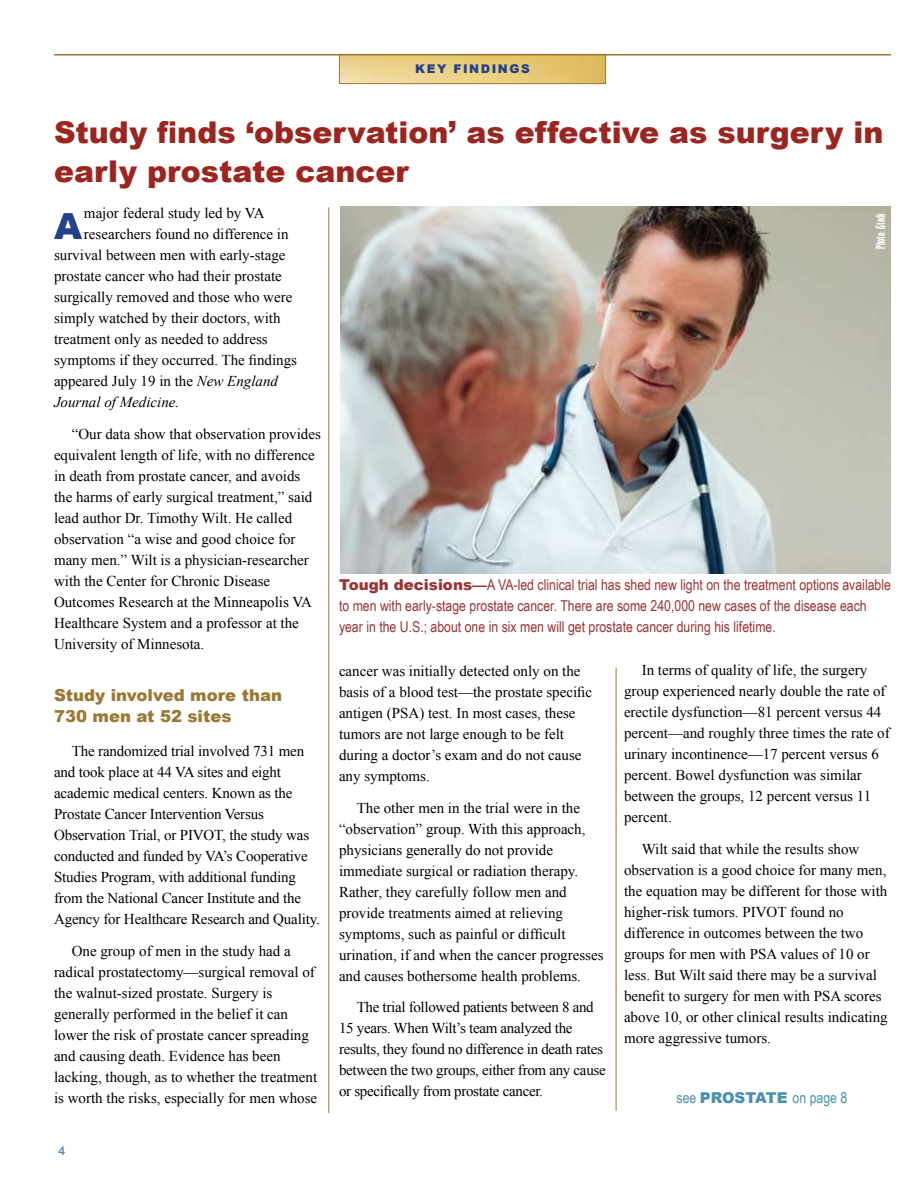
<style>
.page{position:relative;width:918px;height:1188px;background:#fff}
.page>*{position:absolute;margin:0;border:0;box-sizing:border-box;transform-origin:0 0}
.t1{font:900 36px "Arial";color:#23408d}
.t2{font:900 30px/39px "Arial";color:#9d2520}
.t3{font:900 16.5px/21px "Arial";color:#9a7934}
.t4{font:15px/21px "Times New Roman";color:#000}
.t5{font:15px/21px "Arial Narrow";color:#9a3434}
.t6{font:15px/21px "Times New Roman";letter-spacing:-.02em;color:#000}
.t7{font:italic 15px "Times New Roman";color:#000}
.t8{font:15px "Arial Narrow";color:#4b91ad}
.t9{font:700 extra-condensed 12px "Gill Sans";color:#fff}
.t10{font:900 12px "Arial";color:#23408d}
.s1{font-style:italic}
.s2{font-family:"Arial";font-weight:900}
</style>
<div class="page">
<img style="left:341px;top:56px;width:263px;height:26px">
<div style="left:339px;top:54px;width:267px;height:30px;border:1px solid #9a7934"></div>
<hr style="left:54px;top:54px;width:837px;height:2px;background:#9a7934">
<img style="left:340px;top:206px;width:551px;height:367px">
<hr style="left:328px;top:207px;width:1px;height:906px;background:#9a7934">
<hr style="left:616px;top:668px;width:1px;height:443px;background:#9a7934">
<p class="t10" style="left:415px;top:60px;width:49px">Key findings</p>
<h2 class="t2" style="left:54px;top:112px;width:831px">Study finds ‘observation’ as effective as surgery in early prostate cancer</h2>
<h1 class="t1" style="left:54px;top:200px;width:30px">A</h1>
<p class="t4" style="left:84px;top:202px;width:182px">major federal study led by VA</p>
<p class="t9" style="left:873px;top:249px;width:37px;rotate:-90deg">Photo: iStock</p>
<p class="t4" style="left:84px;top:223px;width:206px">researchers found no difference in</p>
<p class="t4" style="left:54px;top:244px;width:233px">survival between men with early-stage</p>
<p class="t4" style="left:54px;top:265px;width:229px">prostate cancer who had their prostate</p>
<p class="t4" style="left:54px;top:286px;width:240px">surgically removed and those who were</p>
<p class="t4" style="left:54px;top:307px;width:228px">simply watched by their doctors, with</p>
<p class="t4" style="left:54px;top:328px;width:215px">treatment only as needed to address</p>
<p class="t4" style="left:54px;top:349px;width:245px">symptoms if they occurred. The findings</p>
<p class="t4" style="left:54px;top:370px;width:226px">appeared July 19 in the <span class="s1">New England</span></p>
<p class="t7" style="left:54px;top:391px;width:127px">Journal of Medicine.</p>
<p class="t4" style="left:54px;top:423px;width:268px;text-indent:18px">“Our data show that observation provides equivalent length of life, with no difference in death from prostate cancer, and avoids the harms of early surgical treatment,” said lead author Dr. Timothy Wilt. He called observation “a wise and good choice for many men.” Wilt is a physician-researcher with the Center for Chronic Disease Outcomes Research at the Minneapolis VA Healthcare System and a professor at the University of Minnesota.</p>
<p class="t3" style="left:54px;top:684px;width:230px">Study involved more than<br>730 men at 52 sites</p>
<p class="t4" style="left:54px;top:740px;width:267px;text-indent:18px">The randomized trial involved 731 men and took place at 44 VA sites and eight academic medical centers. Known as the Prostate Cancer Intervention Versus Observation Trial, or PIVOT, the study was conducted and funded by VA’s Cooperative Studies Program, with additional funding from the National Cancer Institute and the Agency for Healthcare Research and Quality.</p>
<p class="t4" style="left:54px;top:940px;width:265px;text-indent:18px">One group of men in the study had a radical prostatectomy—surgical removal of the walnut-sized prostate. Surgery is generally performed in the belief it can lower the risk of prostate cancer spreading and causing death. Evidence has been lacking, though, as to whether the treatment is worth the risks, especially for men whose</p>
<p class="t5" style="left:339px;top:574px;width:554px"><span class="s2">Tough decisions—</span>A VA-led clinical trial has shed new light on the treatment options available to men with early-stage prostate cancer. There are some 240,000 new cases of the disease each year in the U.S.; about one in six men will get prostate cancer during his lifetime.</p>
<p class="t4" style="left:624px;top:659px;width:267px;text-indent:18px">In terms of quality of life, the surgery group experienced nearly double the rate of erectile dysfunction—81 percent versus 44 percent—and roughly three times the rate of urinary incontinence—17 percent versus 6 percent. Bowel dysfunction was similar between the groups, 12 percent versus 11 percent.</p>
<p class="t4" style="left:624px;top:838px;width:265px;text-indent:18px">Wilt said that while the results show observation is a good choice for many men, the equation may be different for those with higher-risk tumors. PIVOT found no difference in outcomes between the two groups for men with PSA values of 10 or less. But Wilt said there may be a survival benefit to surgery for men with PSA scores above 10, or other clinical results indicating more aggressive tumors.</p>
<p class="t4" style="left:339px;top:660px;width:255px">cancer was initially detected only on the basis of a blood test—the prostate specific antigen (PSA) test. In most cases, these tumors are not large enough to be felt during a doctor’s exam and do not cause any symptoms.</p>
<p class="t4" style="left:339px;top:797px;width:266px;text-indent:18px">The other men in the trial were in the “observation” group. With this approach, physicians generally do not provide immediate surgical or radiation therapy.<br>Rather, they carefully follow men and provide treatments aimed at relieving symptoms, such as painful or difficult urination, if and when the cancer progresses and causes bothersome health problems.</p>
<p class="t6" style="left:339px;top:997px;width:268px;text-indent:18px">The trial followed patients between 8 and 15 years. When Wilt’s team analyzed the results, they found no difference in death rates between the two groups, either from any cause or specifically from prostate cancer.</p>
<p class="t8" style="left:677px;top:1086px;width:172px">see <span class="s2">PROSTATE</span> on page 8</p>
</div>
